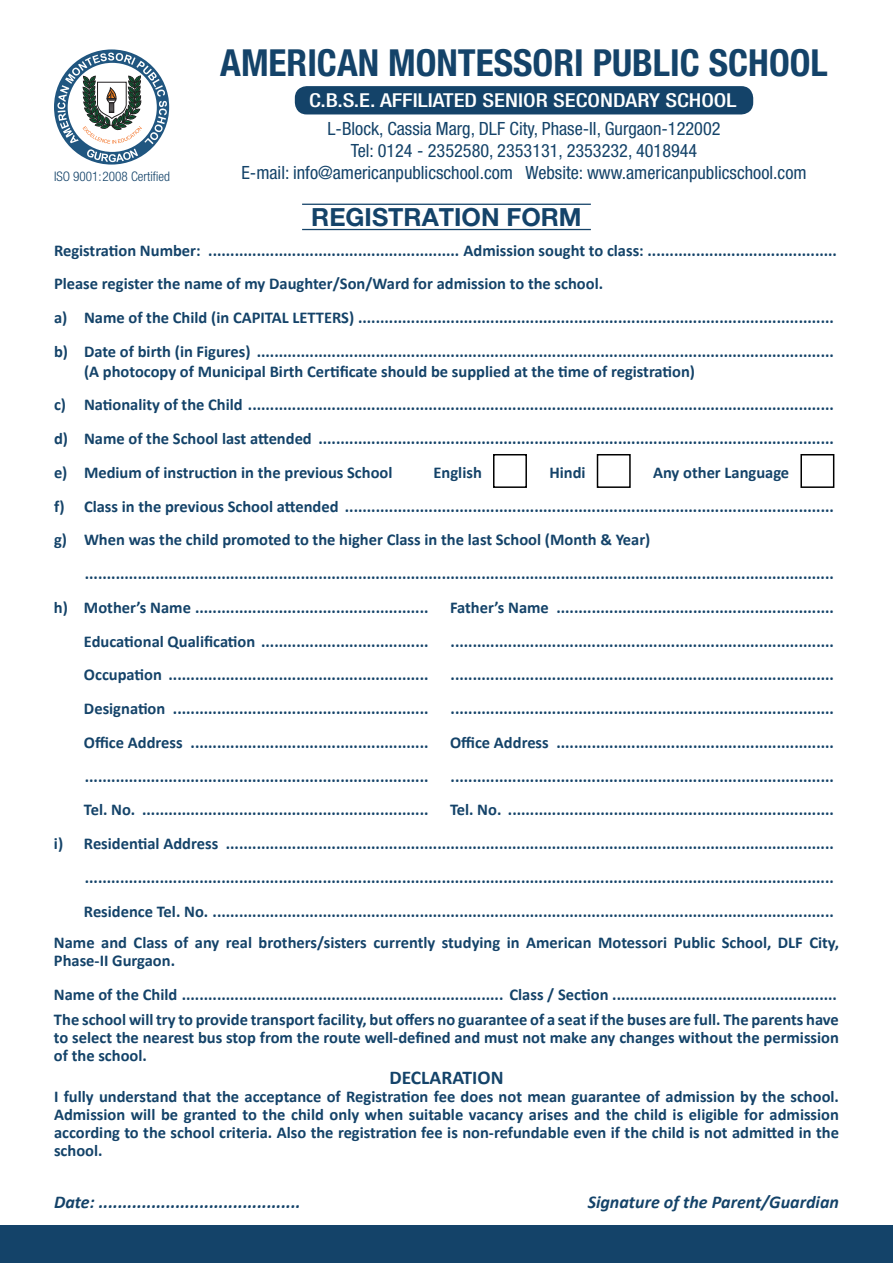
<style>
.page{position:relative;width:893px;height:1263px;background:#fff}
.page>*{position:absolute;margin:0;border:0;box-sizing:border-box;transform-origin:0 0}
.t1{font:700 condensed 37.35px "Helvetica Neue LT Pro";color:#144369}
.t2{font:700 25.05px "Helvetica Neue LT Pro";color:#144369}
.t3{font:700 19.5px "Calibri";color:#144369}
.t4{font:500 condensed 19.2px "Helvetica Neue LT Pro";color:#fff;scale:1.18 1}
.t5{font:condensed 18.3px/21.9px "Helvetica Neue LT Pro";color:#144369;text-align:center}
.t6{font:italic 700 18px "Calibri";color:#144369}
.t7{font:700 16.5px/33.8px "Calibri";color:#144369}
.t8{font:300 condensed 13.2px "Helvetica Neue LT Pro";color:#144369}
</style>
<div class="page">
<div style="left:295px;top:86px;width:458px;height:28px;background:#144369;border-radius:12px"></div>
<hr style="left:302px;top:204px;width:289px;height:1px;background:#144369">
<hr style="left:302px;top:229px;width:289px;height:1px;background:#144369">
<div style="left:493px;top:454px;width:34px;height:34px;border:2px solid #000"></div>
<div style="left:597px;top:454px;width:34px;height:34px;border:2px solid #000"></div>
<div style="left:800px;top:454px;width:34px;height:34px;border:2px solid #000"></div>
<div style="left:0;top:1225px;width:893px;height:38px;background:#144369"></div>
<svg style="left:54px;top:49px;width:115px;height:116px"></svg>
<svg style="left:57px;top:53px;width:110px;height:109px"></svg>
<p class="t8" style="left:54px;top:169px;width:118px">ISO 9001:2008 Certified</p>
<h1 class="t1" style="left:220px;top:40px;width:609px">AMERICAN MONTESSORI PUBLIC SCHOOL</h1>
<p class="t4" style="left:309px;top:89px;width:364px">C.B.S.E. AFFILIATED SENIOR SECONDARY SCHOOL</p>
<p class="t5" style="left:241px;top:117px;width:567px">L-Block, Cassia Marg, DLF City, Phase-II, Gurgaon-122002<br>Tel: 0124 - 2352580, 2353131, 2353232, 4018944<br>E-mail: info@americanpublicschool.com Website: www.americanpublicschool.com</p>
<h2 class="t2" style="left:311px;top:201px;width:272px">REGISTRATION FORM</h2>
<p class="t7" style="left:54px;top:234px;width:784px">Registration Number: ......................................................... Admission sought to class: ...........................................<br>Please register the name of my Daughter/Son/Ward for admission to the school.<br>a) Name of the Child (in CAPITAL LETTERS) ............................................................................................................ b) Date of birth (in Figures) ...................................................................................................................................</p>
<p class="t7" style="left:54px;top:355px;width:781px;text-indent:30px">(A photocopy of Municipal Birth Certificate should be supplied at the time of registration)<br>c) Nationality of the Child ..................................................................................................................................... d) Name of the School last attended ..................................................................................................................... e) Medium of instruction in the previous School</p>
<p class="t7" style="left:434px;top:456px;width:50px">English</p>
<p class="t7" style="left:549px;top:456px;width:38px">Hindi</p>
<p class="t7" style="left:54px;top:456px;width:781px;text-indent:599px">Any other Language<br>f) Class in the previous School attended ............................................................................................................... g) When was the child promoted to the higher Class in the last School (Month &amp; Year)</p>
<p class="t7" style="left:54px;top:558px;width:781px;text-indent:31px">.......................................................................................................................................................................... h) Mother’s Name .....................................................</p>
<p class="t7" style="left:450px;top:591px;width:385px">Father’s Name ...............................................................</p>
<p class="t7" style="left:84px;top:625px;width:346px">Educational Qualification ......................................</p>
<p class="t7" style="left:451px;top:625px;width:385px">.......................................................................................</p>
<p class="t7" style="left:84px;top:659px;width:346px">Occupation ...........................................................</p>
<p class="t7" style="left:451px;top:659px;width:385px">.......................................................................................</p>
<p class="t7" style="left:84px;top:693px;width:346px">Designation ..........................................................</p>
<p class="t7" style="left:451px;top:693px;width:385px">.......................................................................................</p>
<p class="t7" style="left:84px;top:726px;width:346px">Office Address ......................................................</p>
<p class="t7" style="left:450px;top:726px;width:385px">Office Address ...............................................................</p>
<p class="t7" style="left:85px;top:760px;width:345px">..............................................................................</p>
<p class="t7" style="left:451px;top:760px;width:385px">.......................................................................................</p>
<p class="t7" style="left:84px;top:794px;width:346px">Tel. No. .................................................................</p>
<p class="t7" style="left:54px;top:794px;width:781px;text-align:right">Tel. No. ..........................................................................<br>i) Residential Address .......................................................................................................................................... ..........................................................................................................................................................................<br>Residence Tel. No. .............................................................................................................................................</p>
<p class="t7" style="left:54px;top:934px;width:786px;line-height:18px">Name and Class of any real brothers/sisters currently studying in American Motessori Public School, DLF City,<br>Phase-II Gurgaon.</p>
<p class="t7" style="left:54px;top:983px;width:786px;line-height:24.8px">Name of the Child ......................................................................... Class / Section ...................................................<br>The school will try to provide transport facility, but offers no guarantee of a seat if the buses are full. The parents have</p>
<p class="t7" style="left:54px;top:1029px;width:786px;line-height:18px">to select the nearest bus stop from the route well-defined and must not make any changes without the permission of the school.</p>
<p class="t3" style="left:389px;top:1064px;width:116px">DECLARATION</p>
<p class="t7" style="left:54px;top:1088px;width:786px;line-height:18px;text-align:justify">I fully understand that the acceptance of Registration fee does not mean guarantee of admission by the school.<br>Admission will be granted to the child only when suitable vacancy arises and the child is eligible for admission according to the school criteria. Also the registration fee is non-refundable even if the child is not admitted in the school.</p>
<p class="t6" style="left:54px;top:1189px;width:248px">Date: ..........................................</p>
<p class="t6" style="left:588px;top:1189px;width:253px">Signature of the Parent/Guardian</p>
</div>
